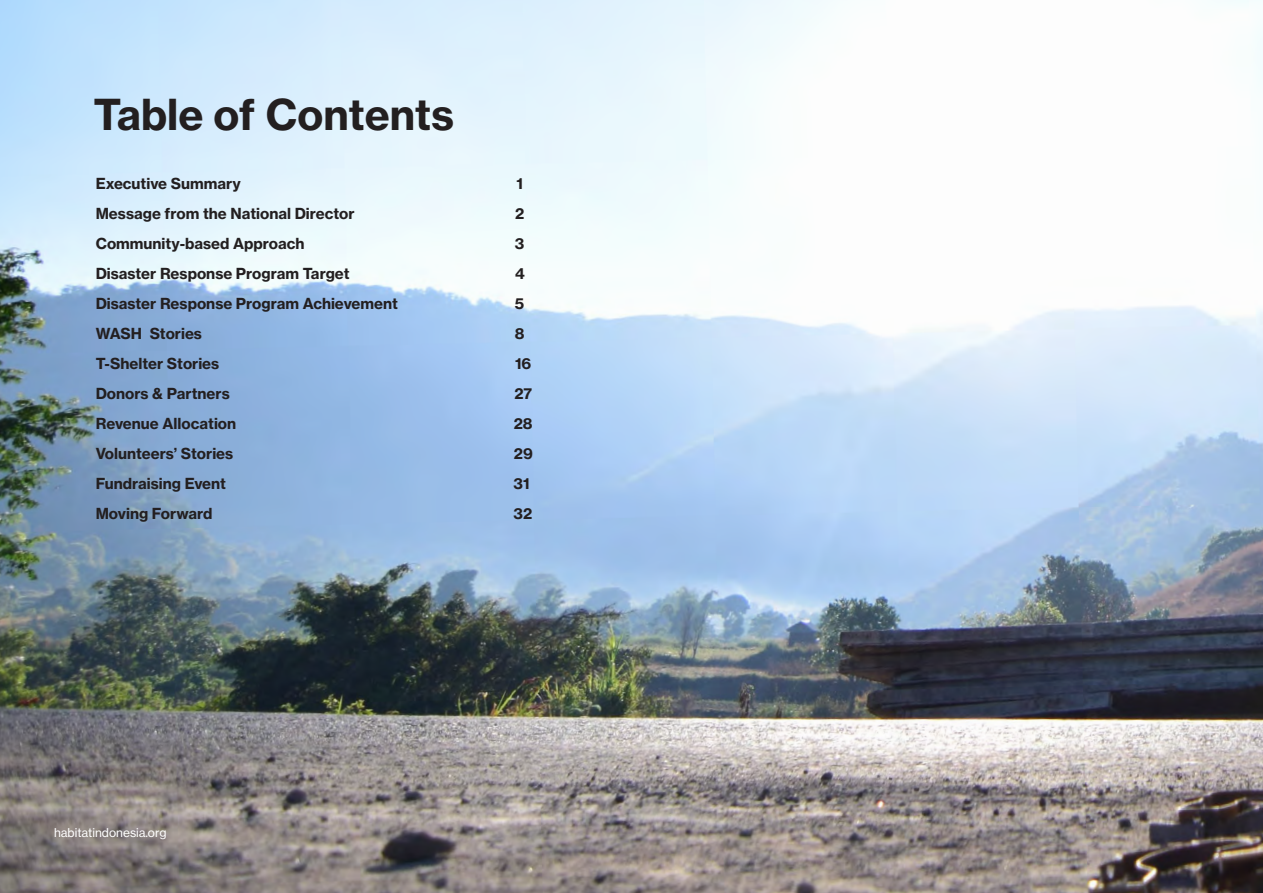
<style>
.page{position:relative;width:1263px;height:893px;background:#fff}
.page>*{position:absolute;margin:0;border:0;box-sizing:border-box;transform-origin:0 0}
.t1{font:42px "N Haas Grotesk TX Pro 75 Bd";color:#231f20}
.t2{font:15px "N Haas Grotesk TX Pro 75 Bd";color:#231f20}
.t3{font:12px "N Haas Grotesk TX Pro 55 Rg";color:#fff}
</style>
<div class="page">
<img style="left:0;top:0;width:1263px;height:893px">
<p class="t1" style="left:94px;top:88px;width:362px">Table of Contents</p>
<p class="t2" style="left:96px;top:174px;width:147px">Executive Summary</p>
<p class="t2" style="left:516px;top:174px;width:8px">1</p>
<p class="t2" style="left:96px;top:204px;width:260px">Message from the National Director</p>
<p class="t2" style="left:515px;top:204px;width:11px">2</p>
<p class="t2" style="left:96px;top:234px;width:210px">Community-based Approach</p>
<p class="t2" style="left:515px;top:234px;width:11px">3</p>
<p class="t2" style="left:96px;top:264px;width:255px">Disaster Response Program Target</p>
<p class="t2" style="left:515px;top:264px;width:11px">4</p>
<p class="t2" style="left:96px;top:294px;width:304px">Disaster Response Program Achievement</p>
<p class="t2" style="left:515px;top:294px;width:11px">5</p>
<p class="t2" style="left:96px;top:324px;width:108px">WASH Stories</p>
<p class="t2" style="left:515px;top:324px;width:11px">8</p>
<p class="t2" style="left:96px;top:354px;width:125px">T-Shelter Stories</p>
<p class="t2" style="left:515px;top:354px;width:18px">16</p>
<p class="t2" style="left:96px;top:384px;width:136px">Donors &amp; Partners</p>
<p class="t2" style="left:514px;top:384px;width:19px">27</p>
<p class="t2" style="left:96px;top:414px;width:142px">Revenue Allocation</p>
<p class="t2" style="left:514px;top:414px;width:20px">28</p>
<p class="t2" style="left:96px;top:444px;width:139px">Volunteers’ Stories</p>
<p class="t2" style="left:514px;top:444px;width:21px">29</p>
<p class="t2" style="left:96px;top:474px;width:132px">Fundraising Event</p>
<p class="t2" style="left:513px;top:474px;width:18px">31</p>
<p class="t2" style="left:96px;top:504px;width:118px">Moving Forward</p>
<p class="t2" style="left:513px;top:504px;width:20px">32</p>
<p class="t3" style="left:54px;top:825px;width:114px">habitatindonesia.org</p>
</div>
